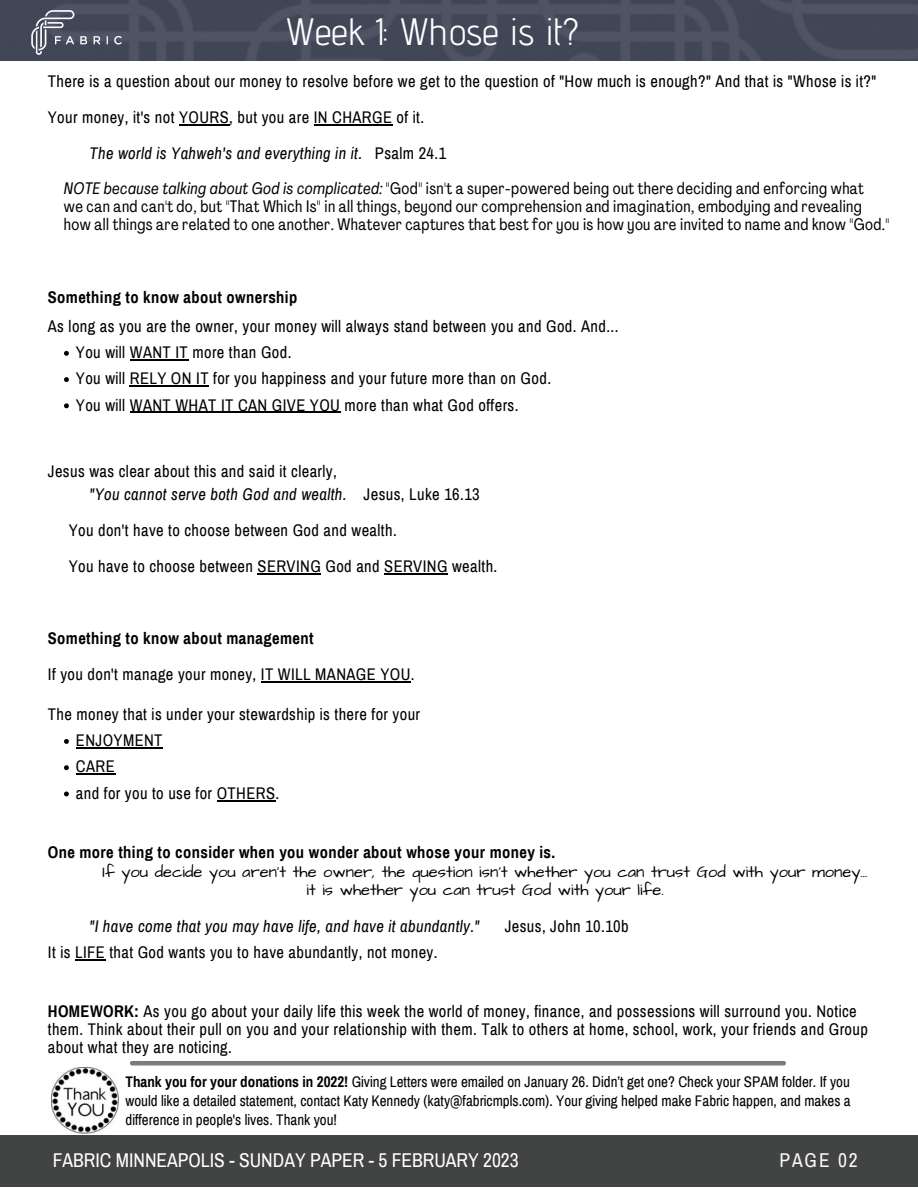
<style>
.page{position:relative;width:918px;height:1188px;background:#fff}
.page>*{position:absolute;margin:0;border:0;box-sizing:border-box;transform-origin:0 0}
.t1{font:38.1px "Advent Pro";color:#fff}
.t2{font:19.5px "Archivo Narrow";color:#fff}
.t3{font:19.5px "Archivo Narrow";letter-spacing:.1em;color:#fafafa}
.t4{font:16.5px/26.2px "Archivo Narrow";letter-spacing:.025em;color:#000}
.t5{font:16.5px/18px "Agrandir Tight";letter-spacing:.025em;color:#000}
.t6{font:16.5px/18px "Architects Daughter";color:#000;text-align:center}
.t7{font:700 16.5px "Archivo Narrow";letter-spacing:.025em;color:#000}
.t8{font:italic 16.5px "Archivo Narrow";letter-spacing:.025em;color:#000}
.t9{font:15px/19.2px "Archivo Narrow";color:#000;text-align:justify}
.s1{font-style:normal}
.s2{font-style:italic}
.s3{font-weight:700}
</style>
<div class="page">
<img style="left:0;top:0;width:918px;height:61px">
<img style="left:28px;top:8px;width:98px;height:49px">
<div style="left:0;top:1136px;width:918px;height:51px;background:#424443"></div>
<img style="left:52px;top:1067px;width:66px;height:67px">
<hr style="left:130px;top:1061px;width:656px;height:4px;background:#7c7b7b;border-radius:2px">
<svg style="left:64px;top:351px;width:5px;height:5px"></svg>
<hr style="left:130px;top:359px;width:58px;height:2px;background:#000">
<svg style="left:64px;top:377px;width:5px;height:5px"></svg>
<hr style="left:130px;top:385px;width:79px;height:2px;background:#000">
<svg style="left:64px;top:403px;width:5px;height:5px"></svg>
<hr style="left:130px;top:412px;width:210px;height:1px;background:#000">
<svg style="left:64px;top:739px;width:5px;height:5px"></svg>
<hr style="left:76px;top:747px;width:87px;height:2px;background:#000">
<svg style="left:64px;top:765px;width:5px;height:5px"></svg>
<hr style="left:76px;top:774px;width:39px;height:1px;background:#000">
<svg style="left:64px;top:792px;width:5px;height:4px"></svg>
<hr style="left:217px;top:800px;width:58px;height:1px;background:#000">
<hr style="left:179px;top:124px;width:50px;height:2px;background:#000">
<hr style="left:314px;top:124px;width:78px;height:2px;background:#000">
<hr style="left:258px;top:573px;width:63px;height:1px;background:#000">
<hr style="left:384px;top:573px;width:64px;height:1px;background:#000">
<hr style="left:261px;top:681px;width:150px;height:1px;background:#000">
<hr style="left:75px;top:960px;width:30px;height:1px;background:#000">
<h1 class="t1" style="left:284px;top:9px;width:296px">Week 1: Whose is it?</h1>
<p class="t4" style="left:48px;top:69px;width:830px">There is a question about our money to resolve before we get to the question of "How much is enough?" And that is "Whose is it?"</p>
<p class="t4" style="left:48px;top:105px;width:378px">Your money, it's not YOURS, but you are IN CHARGE of it.</p>
<p class="t8" style="left:89px;top:145px;width:358px">The world is Yahweh's and everything in it. <span class="s1">Psalm 24.1</span></p>
<p class="t5" style="left:64px;top:181px;width:827px"><span class="s2">NOTE because talking about God is complicated:</span> <span class="s3">"</span>God" isn't a super-powered being out there deciding and enforcing what<br>we can and can't do, but "That Which Is" in all things, beyond our comprehension and imagination, embodying and revealing how all things are related to one another. Whatever captures that best for you is how you are invited to name and know "God."</p>
<p class="t7" style="left:48px;top:289px;width:251px">Something to know about ownership</p>
<p class="t4" style="left:48px;top:313px;width:572px">As long as you are the owner, your money will always stand between you and God. And...</p>
<p class="t4" style="left:76px;top:339px;width:477px">You will WANT IT more than God.<br>You will RELY ON IT for you happiness and your future more than on God.<br>You will WANT WHAT IT CAN GIVE YOU more than what God offers.</p>
<p class="t4" style="left:89px;top:460px;width:392px;line-height:22.8px;text-indent:-42px">Jesus was clear about this and said it clearly,<br><span class="s2">"You cannot serve both God and wealth.</span> Jesus, Luke 16.13</p>
<p class="t4" style="left:69px;top:512px;width:430px;line-height:36px">You don't have to choose between God and wealth.<br>You have to choose between SERVING God and SERVING wealth.</p>
<p class="t7" style="left:48px;top:629px;width:267px">Something to know about management</p>
<p class="t4" style="left:48px;top:661px;width:368px">If you don't manage your money, IT WILL MANAGE YOU.</p>
<p class="t4" style="left:48px;top:701px;width:374px">The money that is under your stewardship is there for your</p>
<p class="t4" style="left:76px;top:727px;width:205px">ENJOYMENT<br>CARE<br>and for you to use for OTHERS.</p>
<p class="t7" style="left:48px;top:844px;width:509px">One more thing to consider when you wonder about whose your money is.</p>
<p class="t6" style="left:103px;top:864px;width:766px">If you decide you aren't the owner, the question isn't whether you can trust God with your money... it is whether you can trust God with your life.</p>
<p class="t8" style="left:89px;top:917px;width:391px">"I have come that you may have life, and have it abundantly."</p>
<p class="t4" style="left:505px;top:913px;width:126px">Jesus, John 10.10b</p>
<p class="t4" style="left:48px;top:940px;width:391px">It is LIFE that God wants you to have abundantly, not money.</p>
<p class="t4" style="left:48px;top:1002px;width:822px;line-height:18px"><span class="s3">HOMEWORK:</span> As you go about your daily life this week the world of money, finance, and possessions will surround you. Notice them. Think about their pull on you and your relationship with them. Talk to others at home, school, work, your friends and Group about what they are noticing.</p>
<p class="t9" style="left:126px;top:1073px;width:727px"><span class="s3">Thank you for your donations in 2022!</span> Giving Letters were emailed on January 26. Didn’t get one? Check your SPAM folder. If you would like a detailed statement, contact Katy Kennedy (katy@fabricmpls.com). Your giving helped make Fabric happen, and makes a difference in people's lives. Thank you!</p>
<p class="t2" style="left:53px;top:1150px;width:467px">FABRIC MINNEAPOLIS - SUNDAY PAPER - 5 FEBRUARY 2023</p>
<p class="t3" style="left:779px;top:1150px;width:80px">PAGE 02</p>
</div>
